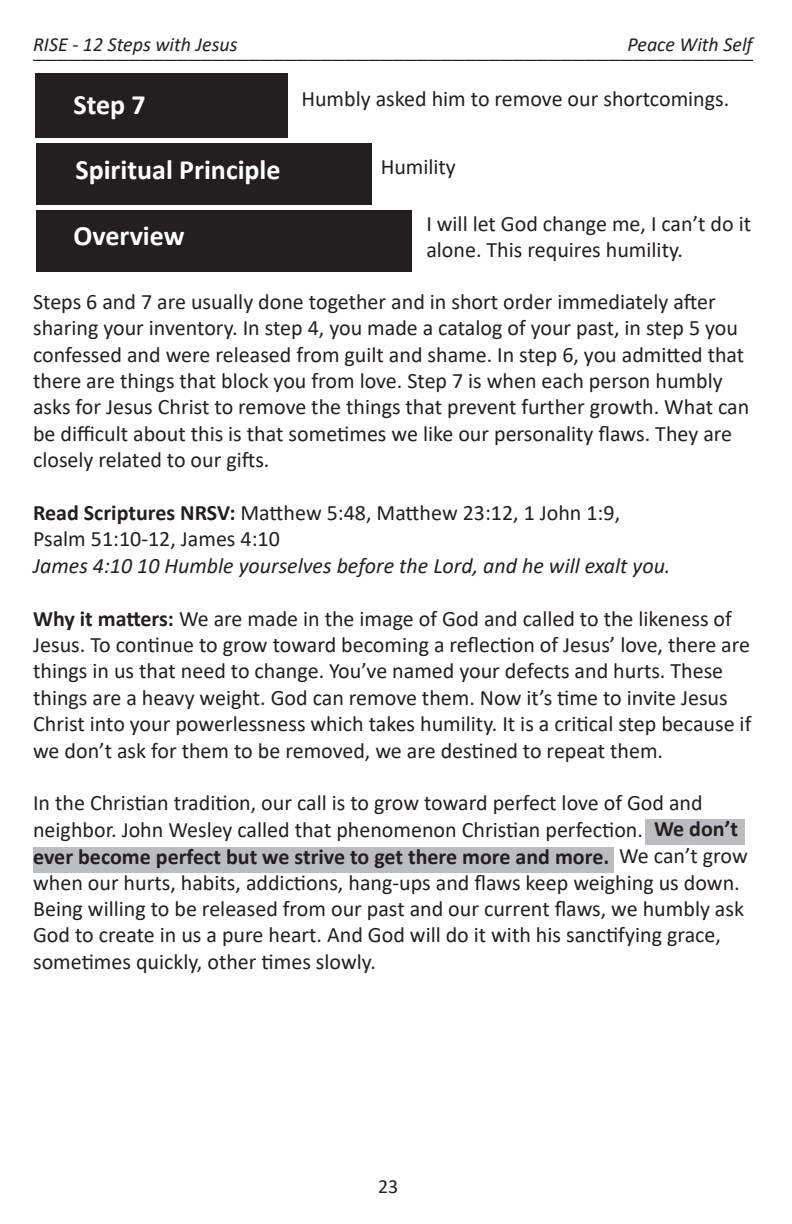
<style>
.page{position:relative;width:792px;height:1224px;background:#fff}
.page>*{position:absolute;margin:0;border:0;box-sizing:border-box;transform-origin:0 0}
.t1{font:700 28px "Calibri";color:#fff}
.t2{font:24px "Minion Pro";color:#231f20}
.t3{font:22px/26.4px "Calibri";color:#231f20}
.t4{font:italic 22px "Calibri";color:#231f20}
.t5{font:700 22px "Calibri";color:#231f20}
.t6{font:italic 20px "Calibri";color:#231f20}
.t7{font:20px "Calibri";color:#231f20}
.s1{font-weight:700}
</style>
<div class="page">
<div style="left:37px;top:143px;width:335px;height:61px;background:#231f20"></div>
<div style="left:36px;top:210px;width:375px;height:62px;background:#231f20"></div>
<div style="left:645px;top:819px;width:99px;height:26px;background:#bcbdc0"></div>
<div style="left:33px;top:847px;width:580px;height:26px;background:#bcbdc0"></div>
<div style="left:35px;top:73px;width:253px;height:65px;background:#231f20"></div>
<p class="t6" style="left:33px;top:37px;width:206px">RISE - 12 Steps with Jesus</p>
<p class="t6" style="left:628px;top:37px;width:127px">Peace With Self</p>
<p class="t2" style="left:33px;top:42px;width:722px">____________________________________________________________</p>
<p class="t3" style="left:301px;top:85px;width:429px">Humbly asked him to remove our shortcomings.</p>
<p class="t1" style="left:74px;top:93px;width:74px">Step 7</p>
<p class="t1" style="left:75px;top:158px;width:207px">Spiritual Principle</p>
<p class="t3" style="left:381px;top:153px;width:77px">Humility</p>
<p class="t1" style="left:73px;top:225px;width:113px">Overview</p>
<p class="t3" style="left:426px;top:210px;width:326px">I will let God change me, I can’t do it alone. This requires humility.</p>
<p class="t3" style="left:33px;top:288px;width:718px">Steps 6 and 7 are usually done together and in short order immediately after sharing your inventory. In step 4, you made a catalog of your past, in step 5 you confessed and were released from guilt and shame. In step 6, you admitted that there are things that block you from love. Step 7 is when each person humbly asks for Jesus Christ to remove the things that prevent further growth. What can be difficult about this is that sometimes we like our personality flaws. They are closely related to our gifts.</p>
<p class="t3" style="left:33px;top:499px;width:589px"><span class="s1">Read Scriptures NRSV:</span> Matthew 5:48, Matthew 23:12, 1 John 1:9,<br>Psalm 51:10-12, James 4:10</p>
<p class="t4" style="left:33px;top:550px;width:639px">James 4:10 10 Humble yourselves before the Lord, and he will exalt you.</p>
<p class="t3" style="left:33px;top:605px;width:720px"><span class="s1">Why it matters:</span> We are made in the image of God and called to the likeness of Jesus. To continue to grow toward becoming a reflection of Jesus’ love, there are things in us that need to change. You’ve named your defects and hurts. These things are a heavy weight. God can remove them. Now it’s time to invite Jesus Christ into your powerlessness which takes humility. It is a critical step because if we don’t ask for them to be removed, we are destined to repeat them.</p>
<p class="t3" style="left:33px;top:789px;width:671px">In the Christian tradition, our call is to grow toward perfect love of God and</p>
<p class="t3" style="left:33px;top:816px;width:700px">neighbor. John Wesley called that phenomenon Christian perfection. <span class="s1">We don’t</span></p>
<p class="t3" style="left:619px;top:844px;width:130px">We can’t grow</p>
<p class="t3" style="left:33px;top:869px;width:708px">when our hurts, habits, addictions, hang-ups and flaws keep weighing us down.</p>
<p class="t3" style="left:33px;top:895px;width:713px">Being willing to be released from our past and our current flaws, we humbly ask</p>
<p class="t3" style="left:33px;top:921px;width:689px">God to create in us a pure heart. And God will do it with his sanctifying grace,</p>
<p class="t3" style="left:33px;top:948px;width:344px">sometimes quickly, other times slowly.</p>
<p class="t5" style="left:654px;top:820px;width:85px">We don’t</p>
<p class="t5" style="left:33px;top:848px;width:578px">ever become perfect but we strive to get there more and more.</p>
<p class="t7" style="left:378px;top:1172px;width:22px">23</p>
</div>
